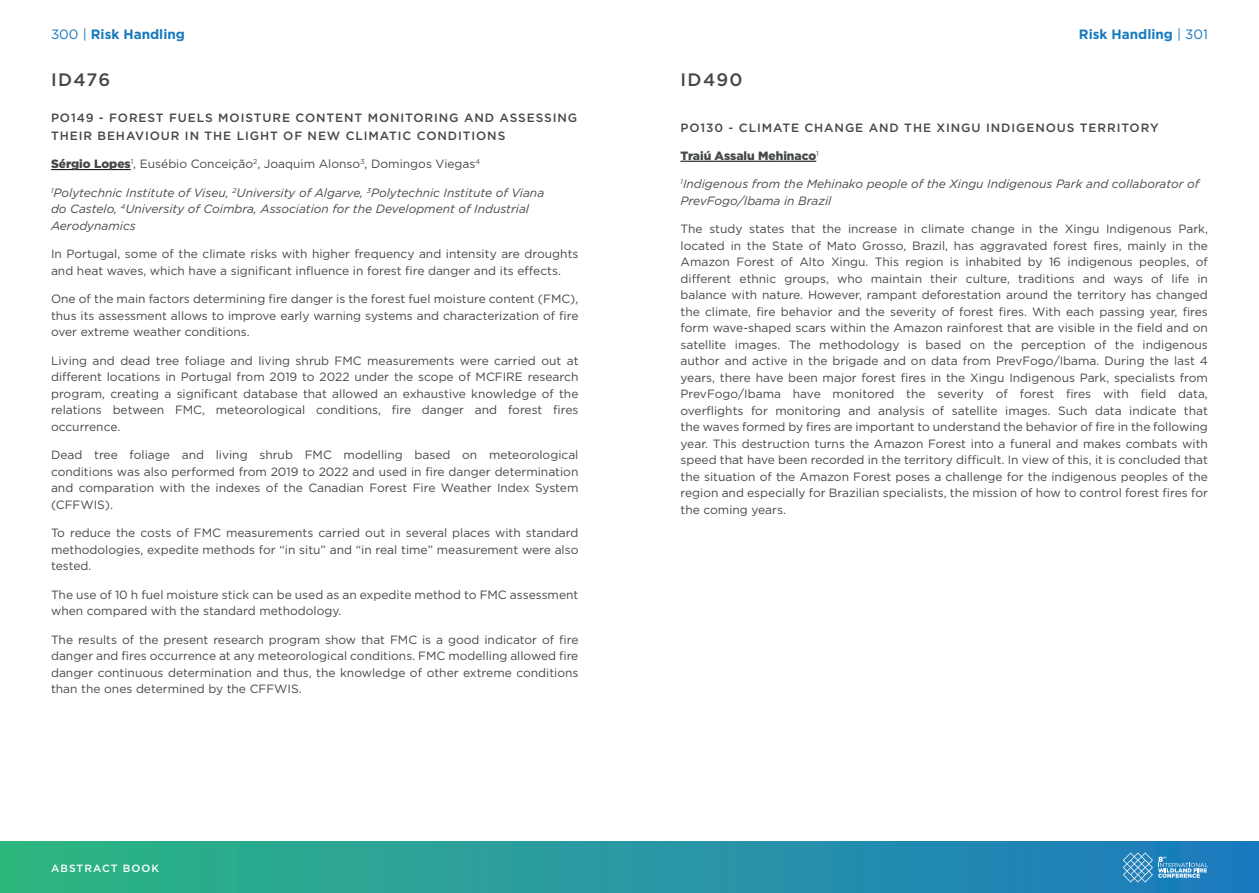
<style>
.page{position:relative;width:1259px;height:893px;background:#fff}
.page>*{position:absolute;margin:0;border:0;box-sizing:border-box;transform-origin:0 0}
.Abstract_Book_Paper_Number{font:500 18px "Gotham";letter-spacing:.075em;color:#454849}
.t1{font:700 13.5px "Gotham";color:#1779bf}
.Abstract_Book_Base_Paragraph{font:12px/16.5px "Gotham";color:#454849;text-align:justify}
.Abstract_Book_Base_Paragraph-2{font:italic 12px/16.5px "Gotham";color:#454849}
.Abstract_Book_Paper_Title{font:500 12px/18px "Gotham";letter-spacing:.075em;color:#454849}
.Abstract_Book_Authors{font:12px "Gotham";color:#454849}
.Abstract_Book_Authors-2{font:900 12px "Gotham";color:#454849}
.t2{font:500 10.5px "Gotham";letter-spacing:.1em;color:#fff}
.s1{font-weight:400}
.s2{font-weight:900}
</style>
<div class="page">
<div style="left:0;top:842px;width:1259px;height:51px;background:linear-gradient(to right,#30b782,#1e7ac1)"></div>
<svg style="left:1123px;top:852px;width:85px;height:30px;background:#4997c8"></svg>
<hr style="left:51px;top:169px;width:80px;height:1px;background:#000">
<hr style="left:680px;top:161px;width:136px;height:1px;background:#000">
<p class="t1" style="left:51px;top:25px;width:135px"><span class="s1">300 |</span> Risk Handling</p>
<p class="t1" style="left:1079px;top:25px;width:130px">Risk Handling <span class="s1">| 301</span></p>
<p class="Abstract_Book_Paper_Number" style="left:51px;top:68px;width:61px">ID476</p>
<p class="Abstract_Book_Paper_Title" style="left:51px;top:109px;width:528px">PO149 - FOREST FUELS MOISTURE CONTENT MONITORING AND ASSESSING<br>THEIR BEHAVIOUR IN THE LIGHT OF NEW CLIMATIC CONDITIONS</p>
<p class="Abstract_Book_Authors" style="left:51px;top:156px;width:431px"><span class="s2">Sérgio Lopes</span><sup>1</sup>, Eusébio Conceição<sup>2</sup>, Joaquim Alonso<sup>3</sup>, Domingos Viegas<sup>4</sup></p>
<p class="Abstract_Book_Base_Paragraph-2" style="left:51px;top:184px;width:495px"><sup>1</sup>Polytechnic Institute of Viseu, <sup>2</sup>University of Algarve, <sup>3</sup>Polytechnic Institute of Viana do Castelo, <sup>4</sup>University of Coimbra, Association for the Development of Industrial<br>Aerodynamics</p>
<p class="Abstract_Book_Base_Paragraph" style="left:51px;top:245px;width:529px">In Portugal, some of the climate risks with higher frequency and intensity are droughts and heat waves, which have a significant influence in forest fire danger and its effects.</p>
<p class="Abstract_Book_Base_Paragraph" style="left:51px;top:290px;width:529px">One of the main factors determining fire danger is the forest fuel moisture content (FMC), thus its assessment allows to improve early warning systems and characterization of fire over extreme weather conditions.</p>
<p class="Abstract_Book_Base_Paragraph" style="left:51px;top:352px;width:529px">Living and dead tree foliage and living shrub FMC measurements were carried out at different locations in Portugal from 2019 to 2022 under the scope of MCFIRE research program, creating a significant database that allowed an exhaustive knowledge of the relations between FMC, meteorological conditions, fire danger and forest fires occurrence.</p>
<p class="Abstract_Book_Base_Paragraph" style="left:51px;top:446px;width:529px">Dead tree foliage and living shrub FMC modelling based on meteorological conditions was also performed from 2019 to 2022 and used in fire danger determination and comparation with the indexes of the Canadian Forest Fire Weather Index System (CFFWIS).</p>
<p class="Abstract_Book_Base_Paragraph" style="left:51px;top:524px;width:529px">To reduce the costs of FMC measurements carried out in several places with standard methodologies, expedite methods for “in situ” and “in real time” measurement were also tested.</p>
<p class="Abstract_Book_Base_Paragraph" style="left:51px;top:586px;width:529px">The use of 10 h fuel moisture stick can be used as an expedite method to FMC assessment when compared with the standard methodology.</p>
<p class="Abstract_Book_Base_Paragraph" style="left:51px;top:631px;width:529px">The results of the present research program show that FMC is a good indicator of fire danger and fires occurrence at any meteorological conditions. FMC modelling allowed fire danger continuous determination and thus, the knowledge of other extreme conditions than the ones determined by the CFFWIS.</p>
<p class="t2" style="left:51px;top:861px;width:110px">ABSTRACT BOOK</p>
<p class="Abstract_Book_Paper_Number" style="left:680px;top:68px;width:64px">ID490</p>
<p class="Abstract_Book_Paper_Title" style="left:680px;top:118px;width:479px">PO130 - CLIMATE CHANGE AND THE XINGU INDIGENOUS TERRITORY</p>
<p class="Abstract_Book_Authors-2" style="left:680px;top:147px;width:140px">Traiú Assalu Mehinaco<sup>1</sup></p>
<p class="Abstract_Book_Base_Paragraph-2" style="left:680px;top:175px;width:520px"><sup>1</sup>Indigenous from the Mehinako people of the Xingu Indigenous Park and collaborator of<br>PrevFogo/Ibama in Brazil</p>
<p class="Abstract_Book_Base_Paragraph" style="left:680px;top:220px;width:529px">The study states that the increase in climate change in the Xingu Indigenous Park, located in the State of Mato Grosso, Brazil, has aggravated forest fires, mainly in the Amazon Forest of Alto Xingu. This region is inhabited by 16 indigenous peoples, of different ethnic groups, who maintain their culture, traditions and ways of life in balance with nature. However, rampant deforestation around the territory has changed the climate, fire behavior and the severity of forest fires. With each passing year, fires form wave-shaped scars within the Amazon rainforest that are visible in the field and on satellite images. The methodology is based on the perception of the indigenous author and active in the brigade and on data from PrevFogo/Ibama. During the last 4 years, there have been major forest fires in the Xingu Indigenous Park, specialists from PrevFogo/Ibama have monitored the severity of forest fires with field data, overflights for monitoring and analysis of satellite images. Such data indicate that the waves formed by fires are important to understand the behavior of fire in the following year. This destruction turns the Amazon Forest into a funeral and makes combats with speed that have been recorded in the territory difficult. In view of this, it is concluded that the situation of the Amazon Forest poses a challenge for the indigenous peoples of the region and especially for Brazilian specialists, the mission of how to control forest fires for the coming years.</p>
</div>
